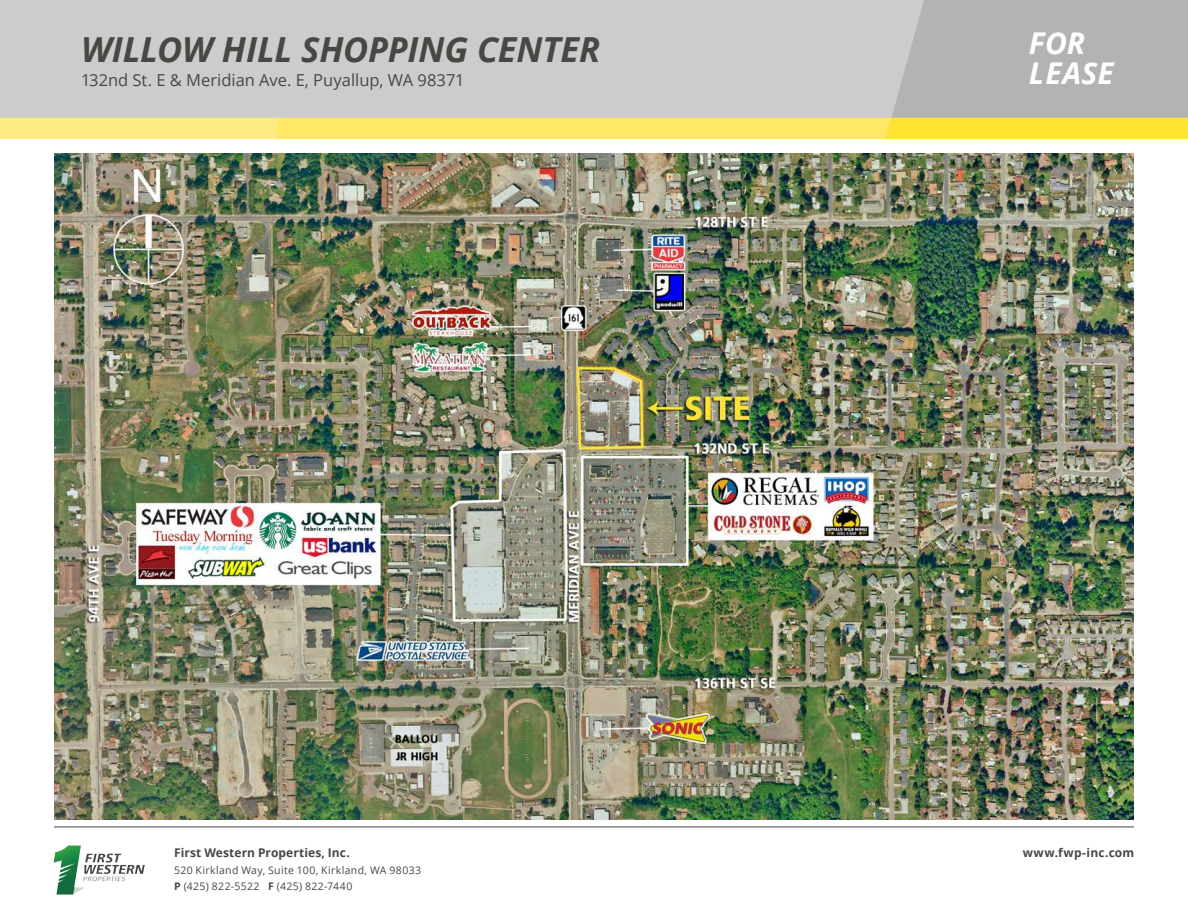
<style>
.page{position:relative;width:1188px;height:918px;background:#fff}
.page>*{position:absolute;margin:0;border:0;box-sizing:border-box;transform-origin:0 0}
.t1{font:italic 700 34.5px "Open Sans";letter-spacing:-.005em;color:#494743}
.t2{font:italic 700 30px/30px "Open Sans";letter-spacing:.01em;color:#fff}
.t3{font:16.5px "Open Sans";color:#494743}
.t4{font:600 16.5px "Open Sans";color:#494743}
.t5{font:700 12px "Open Sans";letter-spacing:.01em;color:#494743}
.t6{font:10.5px/16.5px "Open Sans";letter-spacing:.035em;color:#494743}
.s1{font-weight:700}
</style>
<div class="page">
<hr style="left:54px;top:827px;width:1080px;height:1px;background:#494743">
<img style="left:53px;top:845px;width:92px;height:50px">
<div style="left:883px;top:0;width:305px;height:120px;background:#b3b3b3"></div>
<div style="left:0;top:0;width:924px;height:118px;background:#ccc"></div>
<svg style="left:0;top:118px;width:1188px;height:21px;background:#fde75f"></svg>
<img style="left:54px;top:153px;width:1080px;height:667px">
<h1 class="t1" style="left:81px;top:25px;width:337px">128TH STREET RETAIL</h1>
<h3 class="t4" style="left:81px;top:68px;width:261px">617 128 h Street SW, Everett WA</h3>
<h1 class="t1" style="left:81px;top:25px;width:521px">WILLOW HILL SHOPPING CENTER</h1>
<h3 class="t3" style="left:81px;top:68px;width:385px">132nd St. E &amp; Meridian Ave. E, Puyallup, WA 98371</h3>
<p class="t5" style="left:174px;top:844px;width:177px">First Western Properties, Inc.</p>
<p class="t6" style="left:174px;top:861px;width:248px">520 Kirkland Way, Suite 100, Kirkland, WA 98033<br><span class="s1">P</span> (425) 822-5522 <span class="s1">F</span> (425) 822-7440</p>
<h2 class="t2" style="left:1023px;top:28px;width:86px">FOR<br>LEASE</h2>
<h2 class="t2" style="left:1029px;top:28px;width:86px">FOR<br>LEASE</h2>
<p class="t5" style="left:1023px;top:844px;width:113px">www.fwp-inc.com</p>
</div>
